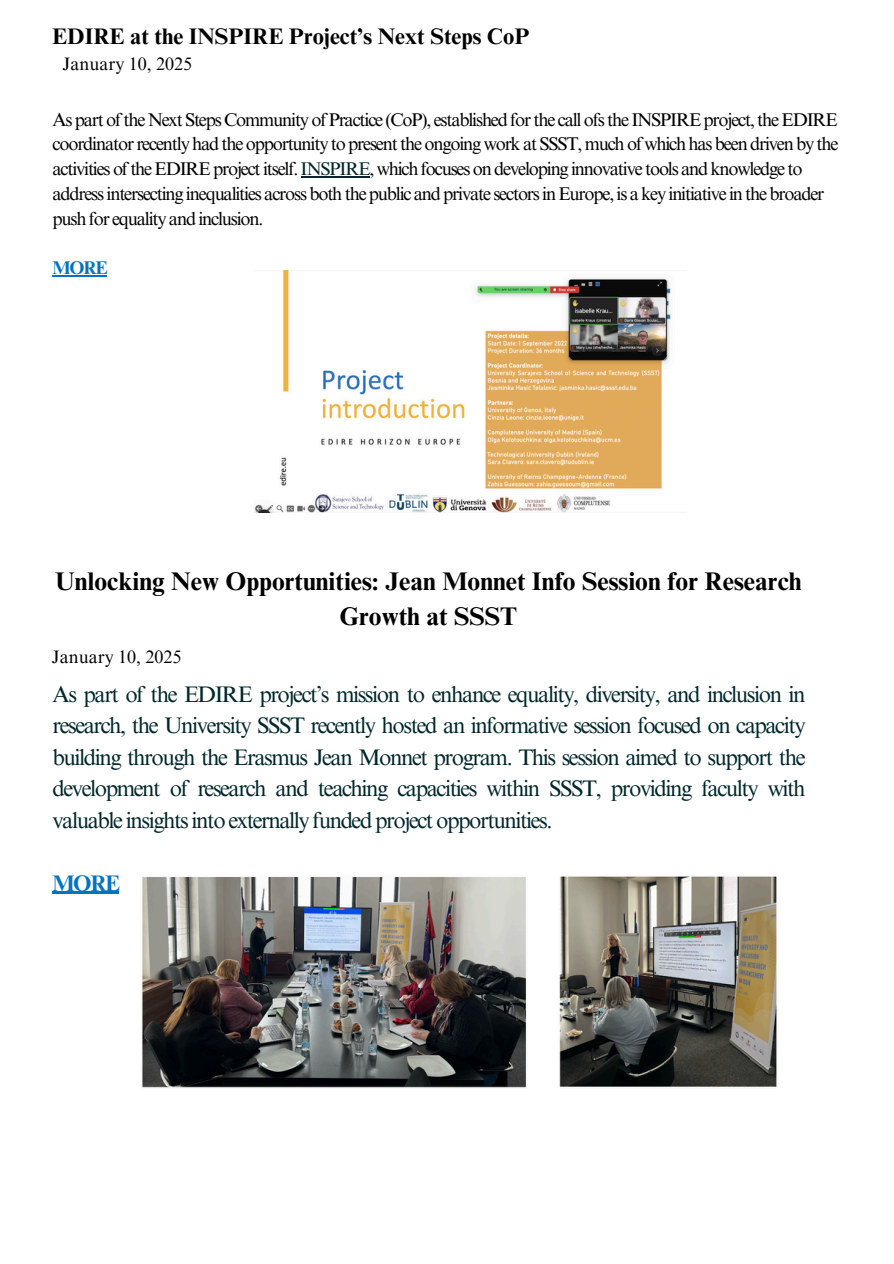
<style>
.page{position:relative;width:894px;height:1264px;background:#fff}
.page>*{position:absolute;margin:0;border:0;box-sizing:border-box;transform-origin:0 0}
.t1{font:700 25.5px/34.8px "Times NRMT Pro";color:#000;text-align:center}
.t2{font:22.5px/31.5px "Times NRMT Pro";letter-spacing:-.065em;color:#00272b;text-align:justify}
.t3{font:700 22.5px "Times NRMT Pro";color:#000}
.t4{font:700 22.5px "Times NRMT Pro";color:#0574c0}
.t5{font:18.45px/24.8px "Times NRMT Pro";letter-spacing:-.065em;color:#000}
.t6{font:700 18.45px "Times NRMT Pro";color:#0574c0}
.t7{font:18px "Times NRMT Pro";color:#000}
.s1{color:#00272b}
</style>
<div class="page">
<img style="left:255px;top:270px;width:416px;height:242px">
<img style="left:142px;top:876px;width:635px;height:212px">
<hr style="left:300px;top:176px;width:69px;height:1px;background:#00272b">
<hr style="left:52px;top:275px;width:55px;height:1px;background:#0574c0">
<hr style="left:52px;top:891px;width:67px;height:3px;background:#0574c0">
<h1 class="t3" style="left:52px;top:28px;width:478px">EDIRE at the INSPIRE Project’s Next Steps CoP</h1>
<p class="t7" style="left:63px;top:57px;width:131px">January 10, 2025</p>
<p class="t5" style="left:52px;top:109px;width:787px">As part of the Next Steps Community of Practice (CoP), established for the call ofs the INSPIRE project, the EDIRE coordinator recently had the opportunity to present the ongoing work at SSST, much of which has been driven by the activities of the EDIRE project itself. <span class="s1">INSPIRE</span>, which focuses on developing innovative tools and knowledge to address intersecting inequalities across both the public and private sectors in Europe, is a key initiative in the broader push for equality and inclusion.</p>
<p class="t6" style="left:52px;top:261px;width:57px">MORE</p>
<h4 class="t1" style="left:55px;top:566px;width:747px">Unlocking New Opportunities: Jean Monnet Info Session for Research<br>Growth at SSST</h4>
<h2 class="t7" style="left:52px;top:650px;width:131px">January 10, 2025</h2>
<h5 class="t2" style="left:52px;top:681px;width:754px">As part of the EDIRE project’s mission to enhance equality, diversity, and inclusion in research, the University SSST recently hosted an informative session focused on capacity building through the Erasmus Jean Monnet program. This session aimed to support the development of research and teaching capacities within SSST, providing faculty with valuable insights into externally funded project opportunities.</h5>
<p class="t4" style="left:52px;top:874px;width:69px">MORE</p>
</div>
